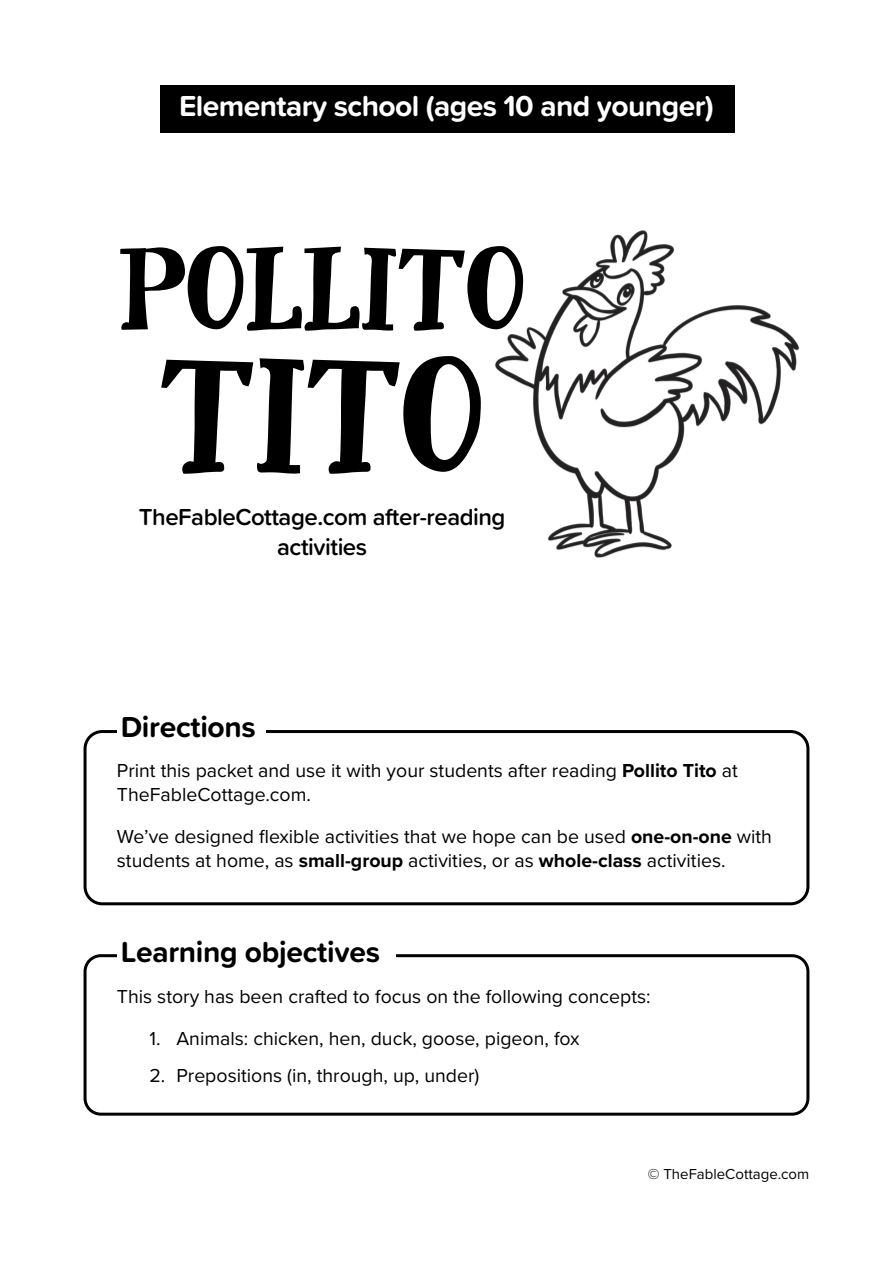
<style>
.page{position:relative;width:893px;height:1263px;background:#fff}
.page>*{position:absolute;margin:0;border:0;box-sizing:border-box;transform-origin:0 0}
.t1{font:240px "Fairy Tales";color:#000}
.t2{font:172.5px "Fairy Tales";color:#000}
.t3{font:700 30px "Proxima Soft";letter-spacing:-.02em;color:#fff}
.t4{font:700 30px "Proxima Soft";letter-spacing:-.01em;color:#000}
.t5{font:600 24px/30px "Proxima Soft";letter-spacing:-.02em;color:#000;text-align:center}
.t6{font:19.5px/24px "Proxima Nova";color:#000}
.t7{font:15px "Proxima Nova";color:#000}
.s1{font-weight:700}
</style>
<div class="page">
<div style="left:84px;top:954px;width:725px;height:162px;background:#fff;border:3px solid #000;border-radius:16px"></div>
<div style="left:117px;top:940px;width:278px;height:27px;background:#fff"></div>
<div style="left:84px;top:730px;width:725px;height:175px;background:#fff;border:3px solid #000;border-radius:17px"></div>
<div style="left:117px;top:716px;width:149px;height:27px;background:#fff"></div>
<div style="left:160px;top:85px;width:574px;height:47px;background:#000"></div>
<img style="left:495px;top:230px;width:304px;height:328px">
<h3 class="t3" style="left:179px;top:92px;width:536px">Elementary school (ages 10 and younger)</h3>
<h2 class="t2" style="left:119px;top:169px;width:408px">pollito</h2>
<h1 class="t1" style="left:160px;top:249px;width:325px">tito</h1>
<p class="t5" style="left:139px;top:503px;width:368px">TheFableCottage.com after-reading activities</p>
<h3 class="t4" style="left:121px;top:713px;width:137px">Directions</h3>
<p class="t6" style="left:117px;top:759px;width:622px">Print this packet and use it with your students after reading <span class="s1">Pollito Tito</span> at<br>TheFableCottage.com.</p>
<p class="t6" style="left:117px;top:825px;width:657px">We’ve designed flexible activities that we hope can be used <span class="s1">one-on-one</span> with students at home, as <span class="s1">small-group</span> activities, or as <span class="s1">whole-class</span> activities.</p>
<h3 class="t4" style="left:121px;top:938px;width:261px">Learning objectives</h3>
<p class="t6" style="left:117px;top:985px;width:535px">This story has been crafted to focus on the following concepts:</p>
<p class="t6" style="left:149px;top:1027px;width:432px">1. Animals: chicken, hen, duck, goose, pigeon, fox</p>
<p class="t6" style="left:149px;top:1064px;width:331px">2. Prepositions (in, through, up, under)</p>
<p class="t7" style="left:648px;top:1167px;width:163px">© TheFableCottage.com</p>
</div>
